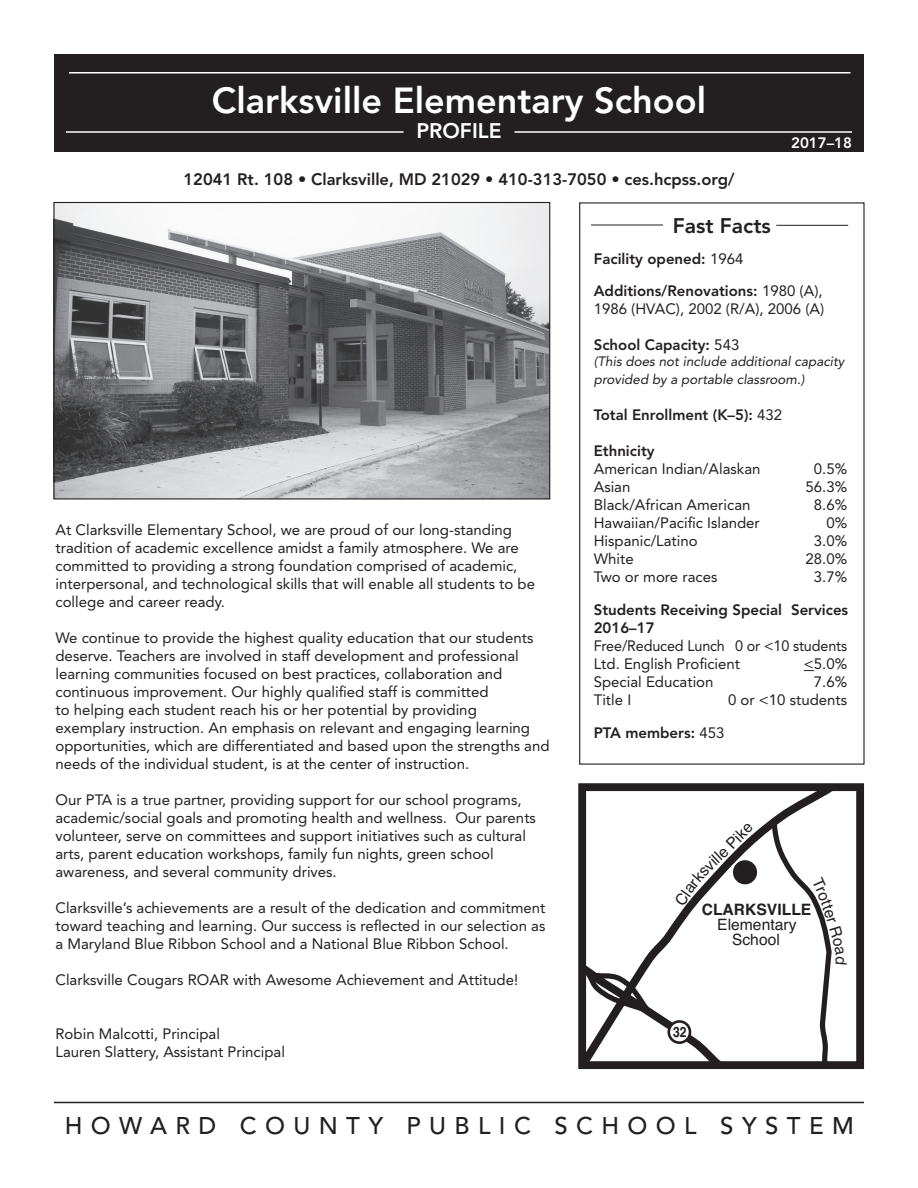
<style>
.page{position:relative;width:918px;height:1188px;background:#fff}
.page>*{position:absolute;margin:0;border:0;box-sizing:border-box;transform-origin:0 0}
.t1{font:800 36px "Avenir LT Std";color:#fff}
.t2{font:500 24px "Avenir LT Std";letter-spacing:.35em;color:#231f20}
.t3{font:800 21px "Avenir LT Std";color:#231f20}
.t4{font:800 21px "Avenir LT Std";color:#fff}
.t5{font:800 16.5px "Avenir LT Std";color:#231f20}
.t6{font:15.6px/15.1px "Helvetica";color:#231f20;text-align:center}
.t7{font:15px/18px "Avenir LT Std";color:#231f20}
.t8{font:800 15px/18px "Avenir LT Std";color:#231f20}
.t9{font:15px "Avenir LT Std";color:#231f20;scale:.96 1}
.t10{font:800 15px "Avenir LT Std";color:#fff}
.t11{font:700 14.4px "Helvetica";color:#231f20;scale:.85 1}
.t12{font:italic 13.5px/18px "Avenir LT Std";color:#231f20}
.s1{font-weight:400}
.s2{font-weight:800}
.s3{font-weight:700}
</style>
<div class="page">
<div style="left:54px;top:54px;width:810px;height:98px;background:#231f20"></div>
<hr style="left:66px;top:131px;width:338px;height:2px;background:#fff">
<hr style="left:514px;top:131px;width:338px;height:2px;background:#fff">
<hr style="left:69px;top:72px;width:781px;height:2px;background:#fff">
<div style="left:579px;top:202px;width:286px;height:563px;border:1px solid #231f20"></div>
<img style="left:55px;top:204px;width:493px;height:294px">
<div style="left:53px;top:202px;width:497px;height:298px;border:1px solid #231f20"></div>
<hr style="left:54px;top:1102px;width:810px;height:1px;background:#231f20">
<hr style="left:591px;top:225px;width:72px;height:1px;background:#231f20">
<hr style="left:776px;top:225px;width:72px;height:1px;background:#231f20">
<svg style="left:843px;top:783px;width:22px;height:287px"></svg>
<svg style="left:578px;top:783px;width:265px;height:287px"></svg>
<div style="left:669px;top:1021px;width:21px;height:22px;background:#fff;border-radius:50%"></div>
<div style="left:668px;top:1020px;width:23px;height:24px;border:3px solid #231f20;border-radius:50%"></div>
<svg style="left:769px;top:817px;width:78px;height:253px"></svg>
<svg style="left:674px;top:860px;width:42px;height:46px"></svg>
<svg style="left:726px;top:823px;width:28px;height:26px"></svg>
<p class="t1" style="left:212px;top:79px;width:496px">Clarksville Elementary School</p>
<p class="t4" style="left:416px;top:119px;width:87px">PROFILE</p>
<p class="t5" style="left:184px;top:169px;width:552px">12041 Rt. 108 • Clarksville, MD 21029 • 410-313-7050 • ces.hcpss.org/</p>
<p class="t10" style="left:791px;top:134px;width:62px">2017–18</p>
<p class="t7" style="left:56px;top:521px;width:481px">At Clarksville Elementary School, we are proud of our long-standing tradition of academic excellence amidst a family atmosphere. We are committed to providing a strong foundation comprised of academic, interpersonal, and technological skills that will enable all students to be college and career ready.</p>
<p class="t7" style="left:56px;top:629px;width:496px">We continue to provide the highest quality education that our students deserve. Teachers are involved in staff development and professional learning communities focused on best practices, collaboration and continuous improvement. Our highly qualified staff is committed<br>to helping each student reach his or her potential by providing exemplary instruction. An emphasis on relevant and engaging learning opportunities, which are differentiated and based upon the strengths and needs of the individual student, is at the center of instruction.</p>
<p class="t7" style="left:56px;top:791px;width:482px">Our PTA is a true partner, providing support for our school programs, academic/social goals and promoting health and wellness. Our parents volunteer, serve on committees and support initiatives such as cultural arts, parent education workshops, family fun nights, green school awareness, and several community drives.</p>
<p class="t7" style="left:56px;top:899px;width:491px;text-align:justify">Clarksville’s achievements are a result of the dedication and commitment toward teaching and learning. Our success is reflected in our selection as a Maryland Blue Ribbon School and a National Blue Ribbon School.</p>
<p class="t7" style="left:56px;top:971px;width:464px">Clarksville Cougars ROAR with Awesome Achievement and Attitude!</p>
<p class="t7" style="left:56px;top:1025px;width:166px">Robin Malcotti, Principal</p>
<p class="t7" style="left:56px;top:1043px;width:231px">Lauren Slattery, Assistant Principal</p>
<p class="t3" style="left:673px;top:213px;width:99px">Fast Facts</p>
<p class="t8" style="left:594px;top:250px;width:151px">Facility opened: <span class="s1">1964</span></p>
<p class="t7" style="left:594px;top:282px;width:232px"><span class="s2">Additions/Renovations:</span> 1980 (A),<br>1986 (HVAC), 2002 (R/A), 2006 (A)</p>
<p class="t8" style="left:594px;top:336px;width:147px">School Capacity: <span class="s1">543</span></p>
<p class="t12" style="left:594px;top:353px;width:252px">(This does not include additional capacity provided by a portable classroom.)</p>
<p class="t8" style="left:594px;top:406px;width:190px">Total Enrollment (K–5): <span class="s1">432</span></p>
<p class="t8" style="left:594px;top:442px;width:62px">Ethnicity</p>
<p class="t7" style="left:594px;top:460px;width:168px">American Indian/Alaskan</p>
<p class="t7" style="left:814px;top:460px;width:35px">0.5%</p>
<p class="t7" style="left:594px;top:478px;width:38px">Asian</p>
<p class="t7" style="left:806px;top:478px;width:43px">56.3%</p>
<p class="t7" style="left:594px;top:496px;width:158px">Black/African American</p>
<p class="t7" style="left:814px;top:496px;width:35px">8.6%</p>
<p class="t7" style="left:594px;top:514px;width:168px">Hawaiian/Pacific Islander</p>
<p class="t7" style="left:826px;top:514px;width:22px">0%</p>
<p class="t7" style="left:594px;top:532px;width:105px">Hispanic/Latino</p>
<p class="t7" style="left:814px;top:532px;width:35px">3.0%</p>
<p class="t7" style="left:594px;top:550px;width:42px">White</p>
<p class="t7" style="left:806px;top:550px;width:43px">28.0%</p>
<p class="t7" style="left:594px;top:568px;width:125px">Two or more races</p>
<p class="t7" style="left:814px;top:568px;width:35px">3.7%</p>
<p class="t8" style="left:594px;top:601px;width:256px">Students Receiving Special Services<br>2016–17</p>
<p class="t9" style="left:594px;top:637px;width:266px">Free/Reduced Lunch 0 or &lt;10 students</p>
<p class="t7" style="left:594px;top:655px;width:148px">Ltd. English Proficient</p>
<p class="t7" style="left:804px;top:655px;width:45px">&lt;5.0%</p>
<p class="t7" style="left:594px;top:673px;width:121px">Special Education</p>
<p class="t7" style="left:814px;top:673px;width:35px">7.6%</p>
<p class="t7" style="left:594px;top:691px;width:39px">Title I</p>
<p class="t7" style="left:728px;top:691px;width:121px">0 or &lt;10 students</p>
<p class="t8" style="left:594px;top:724px;width:132px">PTA members: <span class="s1">453</span></p>
<p class="t6" style="left:707px;top:857px;width:21px;rotate:-43deg">ille</p>
<p class="t6" style="left:702px;top:902px;width:111px"><span class="s3">CLARKSVILLE<br></span>Elementary<br>School</p>
<p class="t11" style="left:673px;top:1020px;width:17px">32</p>
<p class="t2" style="left:65px;top:1111px;width:791px">HOWARD COUNTY PUBLIC SCHOOL SYSTEM</p>
</div>
